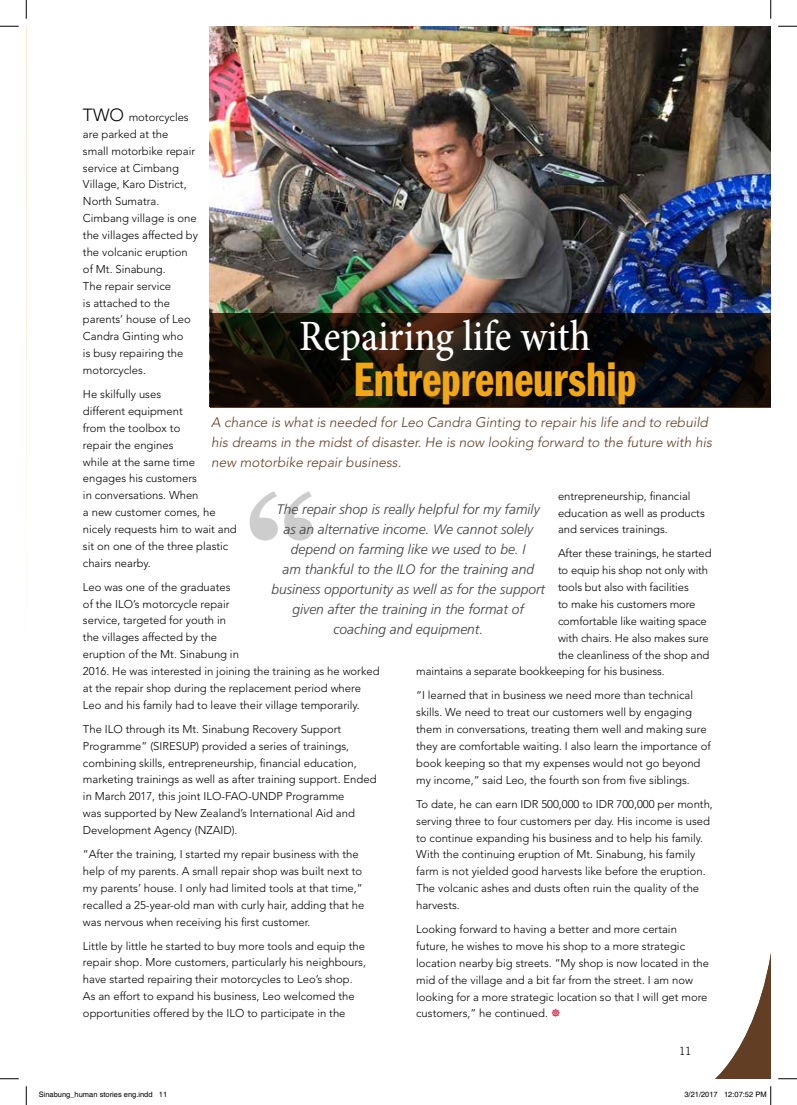
<style>
.page{position:relative;width:797px;height:1105px;background:#fff}
.page>*{position:absolute;margin:0;border:0;box-sizing:border-box;transform-origin:0 0}
.t1{font:50px "Franklin Gothic Demi Cmpr";color:#f2a717}
.t2{font:500 43.25px "Minion Pro";color:#fff;scale:.9 1}
.t3{font:italic 300 13.75px/20px "Frutiger";color:#414042;text-align:center}
.t4{font:italic 300 13.75px/20px "Avenir";color:#623e24}
.t5{font:300 11.25px/16.9px "Avenir";color:#000}
.t6{font:300 11.25px "Trade Gothic";color:#000}
.t7{font:7.5px "Helvetica";color:#000}
.s1{font-size:17.5px}
</style>
<div class="page">
<hr style="left:26px;top:26px;width:1px;height:666px;background:#fde9cb">
<svg style="left:249px;top:491px;width:63px;height:49px"></svg>
<img style="left:210px;top:26px;width:560px;height:287px">
<svg style="left:210px;top:313px;width:560px;height:94px;background:#14110d"></svg>
<svg style="left:715px;top:959px;width:55px;height:120px"></svg>
<svg style="left:0;top:25px;width:19px;height:2px"></svg>
<svg style="left:778px;top:25px;width:19px;height:2px"></svg>
<svg style="left:0;top:1078px;width:19px;height:1px"></svg>
<svg style="left:778px;top:1078px;width:19px;height:1px"></svg>
<svg style="left:25px;top:0;width:2px;height:19px"></svg>
<svg style="left:25px;top:1086px;width:2px;height:19px"></svg>
<svg style="left:770px;top:0;width:1px;height:19px"></svg>
<svg style="left:770px;top:1086px;width:1px;height:19px"></svg>
<p class="t5" style="left:83px;top:109px;width:117px"><span class="s1">TWO</span> motorcycles are parked at the<br>small motorbike repair service at Cimbang<br>Village, Karo District,<br>North Sumatra.<br>Cimbang village is one the villages affected by the volcanic eruption of Mt. Sinabung.<br>The repair service<br>is attached to the parents’ house of Leo<br>Candra Ginting who<br>is busy repairing the motorcycles.</p>
<p class="t5" style="left:83px;top:386px;width:155px">He skilfully uses<br>different equipment<br>from the toolbox to<br>repair the engines<br>while at the same time engages his customers<br>in conversations. When<br>a new customer comes, he nicely requests him to wait and sit on one of the three plastic chairs nearby.</p>
<p class="t5" style="left:83px;top:578px;width:298px">Leo was one of the graduates<br>of the ILO’s motorcycle repair<br>service, targeted for youth in<br>the villages affected by the<br>eruption of the Mt. Sinabung in<br>2016. He was interested in joining the training as he worked at the repair shop during the replacement period where Leo and his family had to leave their village temporarily.</p>
<p class="t5" style="left:83px;top:720px;width:295px">The ILO through its Mt. Sinabung Recovery Support Programme” (SIRESUP) provided a series of trainings, combining skills, entrepreneurship, financial education, marketing trainings as well as after training support. Ended in March 2017, this joint ILO-FAO-UNDP Programme<br>was supported by New Zealand’s International Aid and Development Agency (NZAID).</p>
<p class="t5" style="left:83px;top:846px;width:283px">“After the training, I started my repair business with the help of my parents. A small repair shop was built next to my parents’ house. I only had limited tools at that time,” recalled a 25-year-old man with curly hair, adding that he was nervous when receiving his first customer.</p>
<p class="t5" style="left:83px;top:937px;width:284px">Little by little he started to buy more tools and equip the repair shop. More customers, particularly his neighbours, have started repairing their motorcycles to Leo’s shop.<br>As an effort to expand his business, Leo welcomed the opportunities offered by the ILO to participate in the</p>
<h2 class="t2" style="left:299px;top:307px;width:325px">Repairing life with</h2>
<h1 class="t1" style="left:353px;top:352px;width:284px">Entrepreneurship</h1>
<p class="t4" style="left:211px;top:412px;width:502px">A chance is what is needed for Leo Candra Ginting to repair his life and to rebuild his dreams in the midst of disaster. He is now looking forward to the future with his new motorbike repair business.</p>
<p class="t5" style="left:558px;top:487px;width:148px">entrepreneurship, financial education as well as products and services trainings.</p>
<p class="t5" style="left:558px;top:545px;width:155px">After these trainings, he started</p>
<p class="t5" style="left:558px;top:562px;width:152px">to equip his shop not only with</p>
<p class="t5" style="left:558px;top:579px;width:132px">tools but also with facilities</p>
<p class="t5" style="left:558px;top:596px;width:139px">to make his customers more</p>
<p class="t5" style="left:558px;top:613px;width:150px">comfortable like waiting space</p>
<p class="t5" style="left:558px;top:629px;width:152px">with chairs. He also makes sure</p>
<p class="t5" style="left:558px;top:646px;width:153px">the cleanliness of the shop and</p>
<p class="t5" style="left:416px;top:663px;width:250px">maintains a separate bookkeeping for his business.</p>
<p class="t5" style="left:416px;top:687px;width:296px">“I learned that in business we need more than technical skills. We need to treat our customers well by engaging them in conversations, treating them well and making sure they are comfortable waiting. I also learn the importance of book keeping so that my expenses would not go beyond my income,” said Leo, the fourth son from five siblings.</p>
<p class="t5" style="left:416px;top:795px;width:298px">To date, he can earn IDR 500,000 to IDR 700,000 per month, serving three to four customers per day. His income is used to continue expanding his business and to help his family.<br>With the continuing eruption of Mt. Sinabung, his family farm is not yielded good harvests like before the eruption.<br>The volcanic ashes and dusts often ruin the quality of the harvests.</p>
<p class="t5" style="left:416px;top:921px;width:294px">Looking forward to having a better and more certain future, he wishes to move his shop to a more strategic location nearby big streets. “My shop is now located in the mid of the village and a bit far from the street. I am now looking for a more strategic location so that I will get more customers,” he continued.</p>
<p class="t3" style="left:271px;top:500px;width:275px">The repair shop is really helpful for my family as an alternative income. We cannot solely depend on farming like we used to be. I<br>am thankful to the ILO for the training and business opportunity as well as for the support given after the training in the format of coaching and equipment.</p>
<p class="t6" style="left:679px;top:1044px;width:14px">11</p>
<p class="t7" style="left:39px;top:1090px;width:130px">Sinabung_human stories eng.indd 11</p>
<p class="t7" style="left:684px;top:1090px;width:84px">3/21/2017 12:07:52 PM</p>
</div>
